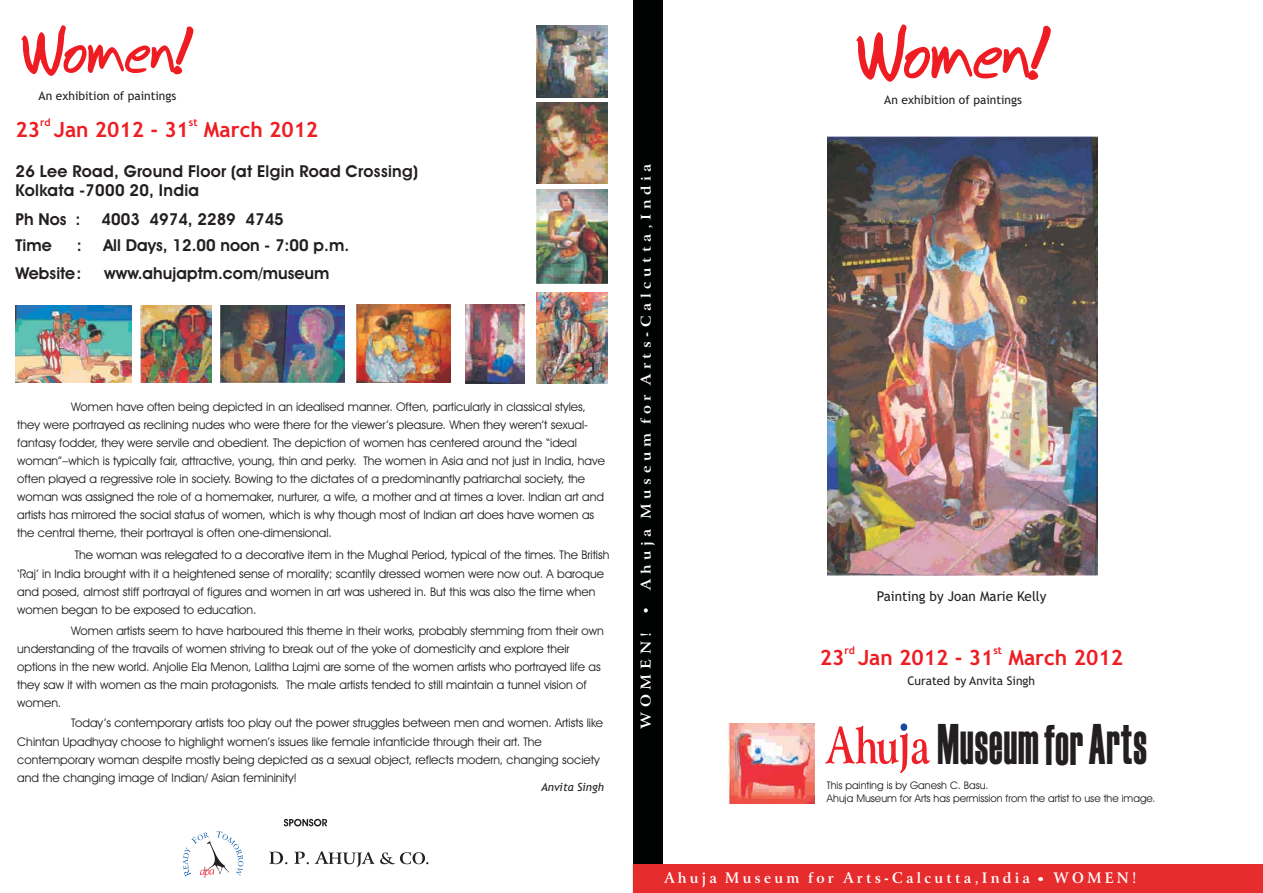
<style>
.page{position:relative;width:1263px;height:893px;background:#fff}
.page>*{position:absolute;margin:0;border:0;box-sizing:border-box;transform-origin:0 0}
.t1{font:700 64.2px "Bud Hand";color:#ee1d23}
.t2{font:57.3px "Haettenschweiler";letter-spacing:.025em;color:#231f20;scale:.66 1}
.t3{font:700 56.7px "Bud Hand";color:#ee1d23}
.t4{font:700 21px "Trebuchet MS";color:#ee1d23}
.t5{font:700 16.5px "Avant Garde IT Cby BT";color:#231f20}
.t6{font:700 16.5px/19.6px "Avant Garde IT Cby BT";letter-spacing:.02em;color:#231f20}
.t7{font:700 14.7px "Arrus BT";letter-spacing:.235em;color:#fff;scale:.93 1}
.t8{font:700 14.7px "Arrus BT";letter-spacing:.255em;color:#fff;scale:.88 1}
.t9{font:700 13.95px "Arrus BT";letter-spacing:.315em;color:#fff;scale:1.08 1}
.t10{font:700 13.65px "Arrus BT";letter-spacing:.315em;color:#fff;scale:1.08 1}
.t11{font:13.5px "Trebuchet MS";color:#231f20}
.t12{font:12px/18px "Avant Garde IT Cby BT";color:#231f20}
.t13{font:12px "Trebuchet MS";color:#231f20}
.t14{font:italic 11.25px "Trebuchet MS";color:#231f20}
.t15{font:10.5px/13.6px "Avant Garde IT Cby BT";color:#231f20}
.t16{font:700 10.5px "Trebuchet MS";color:#ee1d23}
</style>
<div class="page">
<div style="left:633px;top:0;width:29px;height:893px;background:#010202"></div>
<svg style="left:183px;top:831px;width:60px;height:47px"></svg>
<svg style="left:269px;top:851px;width:159px;height:16px"></svg>
<svg style="left:284px;top:819px;width:43px;height:7px"></svg>
<svg style="left:825px;top:723px;width:105px;height:50px"></svg>
<img style="left:728px;top:723px;width:87px;height:80px">
<div style="left:633px;top:864px;width:630px;height:29px;background:#e62c2d"></div>
<img style="left:827px;top:137px;width:271px;height:438px">
<img style="left:537px;top:25px;width:70px;height:73px">
<img style="left:537px;top:189px;width:71px;height:94px">
<img style="left:141px;top:305px;width:70px;height:77px">
<img style="left:221px;top:305px;width:123px;height:77px">
<img style="left:537px;top:292px;width:70px;height:91px">
<img style="left:537px;top:103px;width:70px;height:81px">
<img style="left:16px;top:305px;width:115px;height:78px">
<img style="left:465px;top:305px;width:59px;height:78px">
<img style="left:357px;top:305px;width:93px;height:77px">
<svg style="left:644px;top:608px;width:4px;height:4px"></svg>
<h3 class="t3" style="left:22px;top:29px;width:173px">Women!</h3>
<h1 class="t1" style="left:857px;top:28px;width:196px">Women!</h1>
<p class="t13" style="left:39px;top:91px;width:139px">An exhibition of paintings</p>
<p class="t16" style="left:40px;top:119px;width:12px">rd</p>
<p class="t16" style="left:189px;top:119px;width:10px">st</p>
<h3 class="t4" style="left:16px;top:121px;width:304px">23 Jan 2012 - 31 March 2012</h3>
<h3 class="t6" style="left:16px;top:162px;width:404px">26 Lee Road, Ground Floor (at Elgin Road Crossing)<br>Kolkata -7000 20, India</h3>
<h3 class="t5" style="left:16px;top:212px;width:66px">Ph Nos :</h3>
<h3 class="t5" style="left:102px;top:212px;width:184px">4003 4974, 2289 4745</h3>
<h3 class="t5" style="left:16px;top:238px;width:38px">Time</h3>
<h3 class="t5" style="left:77px;top:238px;width:7px">:</h3>
<h3 class="t5" style="left:103px;top:238px;width:247px">All Days, 12.00 noon - 7:00 p.m.</h3>
<h3 class="t5" style="left:16px;top:266px;width:67px">Website:</h3>
<h3 class="t5" style="left:104px;top:266px;width:227px">www.ahujaptm.com/museum</h3>
<p class="t12" style="left:17px;top:399px;width:589px;text-indent:54px">Women have often being depicted in an idealised manner. Often, particularly in classical styles, they were portrayed as reclining nudes who were there for the viewer’s pleasure. When they weren’t sexual&shy;fantasy fodder, they were servile and obedient. The depiction of women has centered around the “ideal woman”–which is typically fair, attractive, young, thin and perky. The women in Asia and not just in India, have often played a regressive role in society. Bowing to the dictates of a predominantly patriarchal society, the woman was assigned the role of a homemaker, nurturer, a wife, a mother and at times a lover. Indian art and artists has mirrored the social status of women, which is why though most of Indian art does have women as the central theme, their portrayal is often one-dimensional.</p>
<p class="t12" style="left:17px;top:547px;width:594px;text-indent:57px">The woman was relegated to a decorative item in the Mughal Period, typical of the times. The British ‘Raj’ in India brought with it a heightened sense of morality; scantily dressed women were now out. A baroque and posed, almost stiff portrayal of figures and women in art was ushered in. But this was also the time when women began to be exposed to education.</p>
<p class="t12" style="left:17px;top:623px;width:588px;text-indent:54px">Women artists seem to have harboured this theme in their works, probably stemming from their own understanding of the travails of women striving to break out of the yoke of domesticity and explore their options in the new world. Anjolie Ela Menon, Lalitha Lajmi are some of the women artists who portrayed life as they saw it with women as the main protagonists. The male artists tended to still maintain a tunnel vision of women.</p>
<p class="t12" style="left:17px;top:715px;width:587px;text-indent:54px">Today’s contemporary artists too play out the power struggles between men and women. Artists like Chintan Upadhyay choose to highlight women’s issues like female infanticide through their art. The contemporary woman despite mostly being depicted as a sexual object, reflects modern, changing society and the changing image of Indian/ Asian femininity!</p>
<p class="t14" style="left:541px;top:783px;width:64px">Anvita Singh</p>
<p class="t10" style="left:640px;top:589px;width:396px;rotate:-90deg">Ahuja Museum for Arts - Calcutta,India</p>
<p class="t9" style="left:640px;top:729px;width:92px;rotate:-90deg">WOMEN!</p>
<p class="t13" style="left:884px;top:95px;width:139px">An exhibition of paintings</p>
<p class="t11" style="left:877px;top:591px;width:171px">Painting by Joan Marie Kelly</p>
<p class="t16" style="left:844px;top:647px;width:12px">rd</p>
<h3 class="t4" style="left:820px;top:649px;width:175px">23 Jan 2012 - 31</h3>
<p class="t16" style="left:993px;top:647px;width:10px">st</p>
<h3 class="t4" style="left:1008px;top:649px;width:116px">March 2012</h3>
<p class="t13" style="left:907px;top:676px;width:129px">Curated by Anvita Singh</p>
<h2 class="t2" style="left:937px;top:724px;width:318px">Museum for Arts</h2>
<p class="t15" style="left:827px;top:779px;width:330px">This painting is by Ganesh C. Basu.<br>Ahuja Museum for Arts has permission from the artist to use the image.</p>
<p class="t7" style="left:664px;top:871px;width:395px">Ahuja Museum for Arts-Calcutta,India</p>
<p class="t7" style="left:1053px;top:871px;width:91px">WOMEN!</p>
<p class="t8" style="left:648px;top:872px;width:405px">Ahuja Museum for Arts-Calcutta,India</p>
</div>
